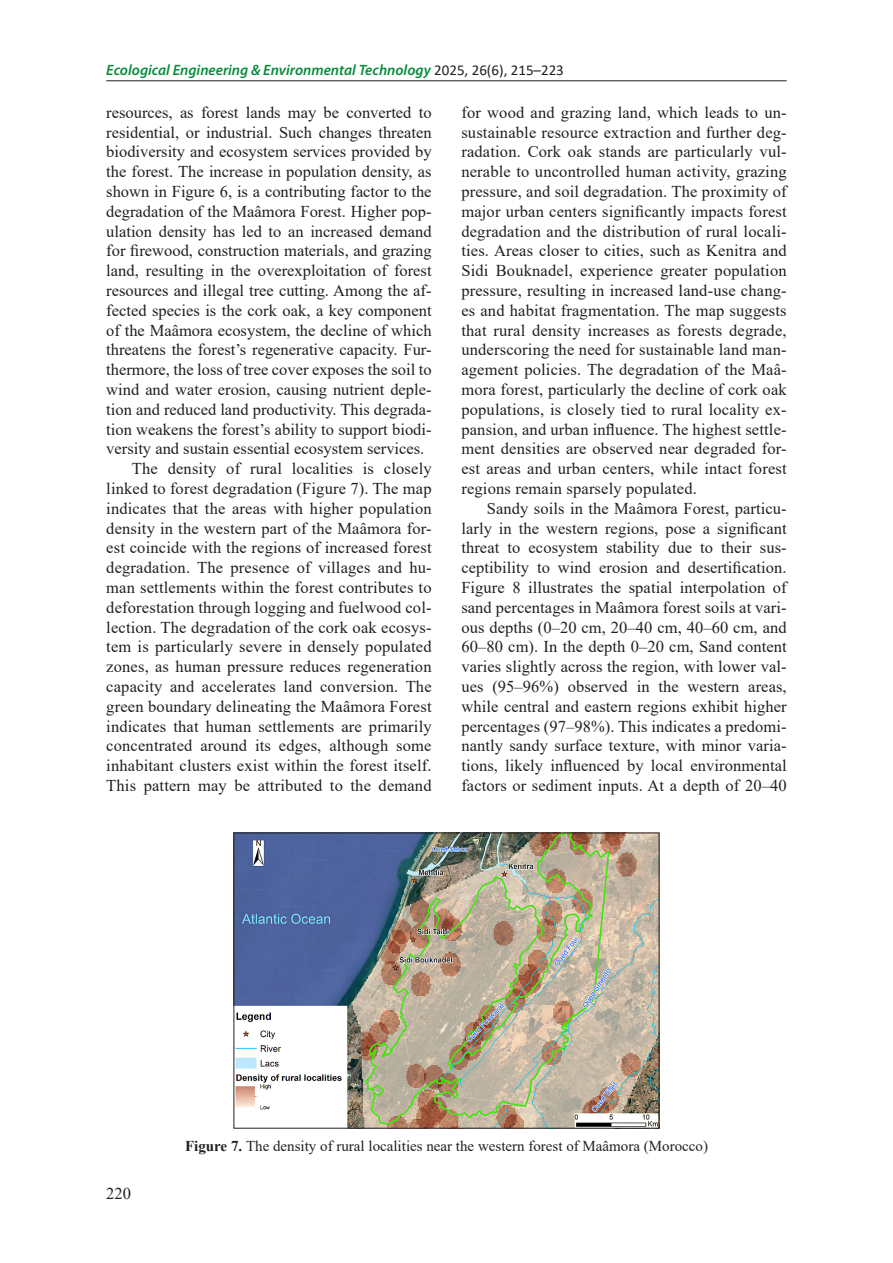
<style>
.page{position:relative;width:893px;height:1263px;background:#fff}
.page>*{position:absolute;margin:0;border:0;box-sizing:border-box;transform-origin:0 0}
.Base_Text{font:16.5px/19.8px "Times New Roman";letter-spacing:.005em;color:#231f20;text-align:justify}
.Figure{font:15px "Times New Roman";color:#231f20}
.t1{font:italic 600 15px "Myriad Pro";color:#088b3c}
.s1{font-family:"Calibri";font-weight:400;font-style:normal;color:#231f20}
.s2{font-weight:700}
</style>
<div class="page">
<hr style="left:106px;top:80px;width:681px;height:1px;background:#231f20">
<img style="left:236px;top:834px;width:421px;height:292px">
<div style="left:234px;top:832px;width:425px;height:296px;border:1px solid #231f20"></div>
<p class="t1" style="left:106px;top:60px;width:459px">Ecological Engineering &amp; Environmental Technology <span class="s1">2025, 26(6), 215–223</span></p>
<p class="Base_Text" style="left:106px;top:102px;width:327px">resources, as forest lands may be converted to residential, or industrial. Such changes threaten biodiversity and ecosystem services provided by the forest. The increase in population density, as shown in Figure 6, is a contributing factor to the degradation of the Maâmora Forest. Higher pop&shy;ulation density has led to an increased demand for firewood, construction materials, and grazing land, resulting in the overexploitation of forest resources and illegal tree cutting. Among the af&shy;fected species is the cork oak, a key component of the Maâmora ecosystem, the decline of which threatens the forest’s regenerative capacity. Fur&shy;thermore, the loss of tree cover exposes the soil to wind and water erosion, causing nutrient deple&shy;tion and reduced land productivity. This degrada&shy;tion weakens the forest’s ability to support biodi&shy;versity and sustain essential ecosystem services.</p>
<p class="Base_Text" style="left:106px;top:458px;width:327px;text-indent:26px">The density of rural localities is closely linked to forest degradation (Figure 7). The map indicates that the areas with higher population density in the western part of the Maâmora for&shy;est coincide with the regions of increased forest degradation. The presence of villages and hu&shy;man settlements within the forest contributes to deforestation through logging and fuelwood col&shy;lection. The degradation of the cork oak ecosys&shy;tem is particularly severe in densely populated zones, as human pressure reduces regeneration capacity and accelerates land conversion. The green boundary delineating the Maâmora Forest indicates that human settlements are primarily concentrated around its edges, although some inhabitant clusters exist within the forest itself.<br>This pattern may be attributed to the demand</p>
<p class="Base_Text" style="left:461px;top:102px;width:327px">for wood and grazing land, which leads to un&shy;sustainable resource extraction and further deg&shy;radation. Cork oak stands are particularly vul&shy;nerable to uncontrolled human activity, grazing pressure, and soil degradation. The proximity of major urban centers significantly impacts forest degradation and the distribution of rural locali&shy;ties. Areas closer to cities, such as Kenitra and Sidi Bouknadel, experience greater population pressure, resulting in increased land-use chang&shy;es and habitat fragmentation. The map suggests that rural density increases as forests degrade, underscoring the need for sustainable land man&shy;agement policies. The degradation of the Maâ&shy;mora forest, particularly the decline of cork oak populations, is closely tied to rural locality ex&shy;pansion, and urban influence. The highest settle&shy;ment densities are observed near degraded for&shy;est areas and urban centers, while intact forest regions remain sparsely populated.</p>
<p class="Base_Text" style="left:461px;top:498px;width:327px;text-indent:26px">Sandy soils in the Maâmora Forest, particu&shy;larly in the western regions, pose a significant threat to ecosystem stability due to their sus&shy;ceptibility to wind erosion and desertification.<br>Figure 8 illustrates the spatial interpolation of sand percentages in Maâmora forest soils at vari&shy;ous depths (0–20 cm, 20–40 cm, 40–60 cm, and 60–80 cm). In the depth 0–20 cm, Sand content varies slightly across the region, with lower val&shy;ues (95–96%) observed in the western areas, while central and eastern regions exhibit higher percentages (97–98%). This indicates a predomi&shy;nantly sandy surface texture, with minor varia&shy;tions, likely influenced by local environmental factors or sediment inputs. At a depth of 20–40</p>
<p class="Base_Text" style="left:106px;top:1183px;width:26px">220</p>
<p class="Figure" style="left:185px;top:1136px;width:524px"><span class="s2">Figure 7.</span> The density of rural localities near the western forest of Maâmora (Morocco)</p>
</div>
